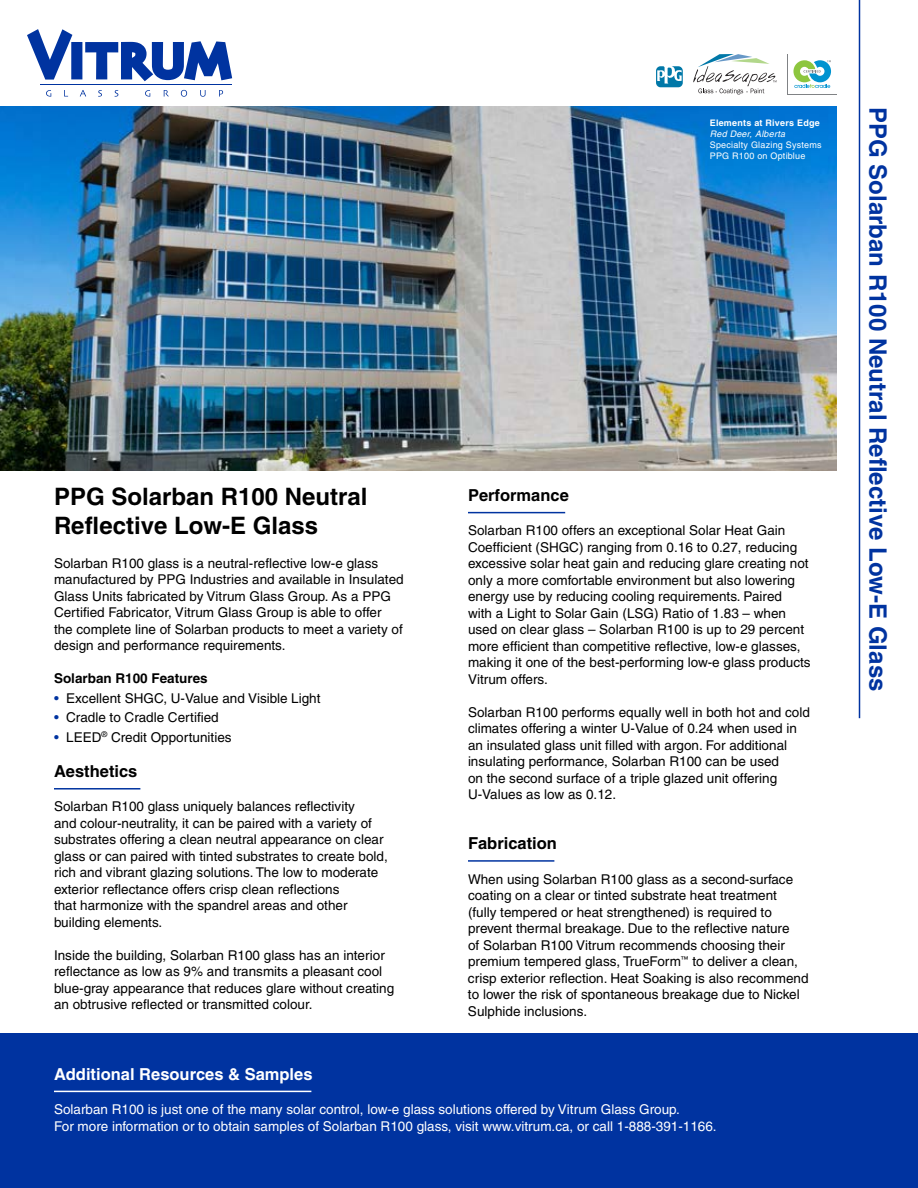
<style>
.page{position:relative;width:918px;height:1188px;background:#fff}
.page>*{position:absolute;margin:0;border:0;box-sizing:border-box;transform-origin:0 0}
.t1{font:700 24px/28.8px "Helvetica";color:#000}
.t2{font:700 24px "Helvetica";color:#0033a0}
.t3{font:700 16.5px "Helvetica";color:#000}
.t4{font:700 16.5px "Helvetica";color:#fff}
.t5{font:13.5px/16.5px "Helvetica";color:#000}
.t6{font:13.5px/16.5px "Helvetica";color:#fff}
.t7{font:700 13.5px "Helvetica";color:#000}
.t8{font:9px/10.8px "Helvetica";letter-spacing:.025em;color:#fff}
.t9{font:700 9px "Helvetica";letter-spacing:.025em;color:#fff}
.t10{font:italic 9px "Helvetica";letter-spacing:.025em;color:#fff}
.s1{color:#0033a0}
</style>
<div class="page">
<div style="left:0;top:1033px;width:918px;height:155px;background:#0033a0"></div>
<img style="left:0;top:107px;width:837px;height:364px">
<hr style="left:54px;top:788px;width:86px;height:2px;background:#0033a0">
<svg style="left:46px;top:90px;width:5px;height:7px"></svg>
<svg style="left:64px;top:90px;width:4px;height:7px"></svg>
<svg style="left:80px;top:90px;width:6px;height:7px"></svg>
<svg style="left:98px;top:90px;width:4px;height:7px"></svg>
<svg style="left:115px;top:90px;width:3px;height:7px"></svg>
<svg style="left:145px;top:90px;width:5px;height:7px"></svg>
<svg style="left:164px;top:90px;width:5px;height:7px"></svg>
<svg style="left:181px;top:90px;width:6px;height:7px"></svg>
<svg style="left:200px;top:90px;width:6px;height:7px"></svg>
<svg style="left:219px;top:90px;width:4px;height:7px"></svg>
<svg style="left:27px;top:29px;width:45px;height:51px"></svg>
<div style="left:71px;top:42px;width:11px;height:37px;background:#0033a0"></div>
<svg style="left:85px;top:41px;width:147px;height:40px"></svg>
<hr style="left:40px;top:84px;width:192px;height:1px;background:#0033a0">
<hr style="left:468px;top:512px;width:97px;height:1px;background:#0033a0">
<hr style="left:468px;top:860px;width:86px;height:2px;background:#0033a0">
<hr style="left:54px;top:1091px;width:257px;height:1px;background:#fff">
<svg style="left:793px;top:60px;width:38px;height:28px"></svg>
<svg style="left:656px;top:66px;width:27px;height:21px"></svg>
<svg style="left:693px;top:54px;width:84px;height:41px"></svg>
<hr style="left:859px;top:0;width:1px;height:718px;background:#0033a0">
<p class="t9" style="left:710px;top:118px;width:111px">Elements at Rivers Edge</p>
<p class="t10" style="left:710px;top:129px;width:77px">Red Deer, Alberta</p>
<p class="t8" style="left:710px;top:139px;width:113px">Specialty Glazing Systems<br>PPG R100 on Optiblue</p>
<h1 class="t1" style="left:54px;top:482px;width:315px">PPG Solarban R100 Neutral<br>Reflective Low-E Glass</h1>
<p class="t5" style="left:54px;top:555px;width:351px">Solarban R100 glass is a neutral-reflective low-e glass manufactured by PPG Industries and available in Insulated Glass Units fabricated by Vitrum Glass Group. As a PPG Certified Fabricator, Vitrum Glass Group is able to offer the complete line of Solarban products to meet a variety of design and performance requirements.</p>
<p class="t7" style="left:54px;top:670px;width:155px">Solarban R100 Features</p>
<p class="t5" style="left:54px;top:690px;width:268px"><span class="s1">•</span> Excellent SHGC, U-Value and Visible Light</p>
<p class="t5" style="left:54px;top:709px;width:166px"><span class="s1">•</span> Cradle to Cradle Certified</p>
<p class="t5" style="left:54px;top:729px;width:179px"><span class="s1">•</span> LEED<sup>®</sup> Credit Opportunities</p>
<p class="t3" style="left:54px;top:761px;width:85px">Aesthetics</p>
<p class="t5" style="left:54px;top:798px;width:335px">Solarban R100 glass uniquely balances reflectivity<br>and colour-neutrality, it can be paired with a variety of substrates offering a clean neutral appearance on clear glass or can paired with tinted substrates to create bold, rich and vibrant glazing solutions. The low to moderate exterior reflectance offers crisp clean reflections<br>that harmonize with the spandrel areas and other building elements.</p>
<p class="t5" style="left:54px;top:947px;width:342px">Inside the building, Solarban R100 glass has an interior reflectance as low as 9% and transmits a pleasant cool blue-gray appearance that reduces glare without creating an obtrusive reflected or transmitted colour.</p>
<p class="t3" style="left:468px;top:485px;width:102px">Performance</p>
<p class="t5" style="left:468px;top:522px;width:344px">Solarban R100 offers an exceptional Solar Heat Gain Coefficient (SHGC) ranging from 0.16 to 0.27, reducing excessive solar heat gain and reducing glare creating not only a more comfortable environment but also lowering energy use by reducing cooling requirements. Paired<br>with a Light to Solar Gain (LSG) Ratio of 1.83 – when used on clear glass – Solarban R100 is up to 29 percent more efficient than competitive reflective, low-e glasses, making it one of the best-performing low-e glass products Vitrum offers.</p>
<p class="t5" style="left:468px;top:704px;width:343px">Solarban R100 performs equally well in both hot and cold climates offering a winter U-Value of 0.24 when used in an insulated glass unit filled with argon. For additional insulating performance, Solarban R100 can be used<br>on the second surface of a triple glazed unit offering U-Values as low as 0.12.</p>
<p class="t3" style="left:468px;top:833px;width:90px">Fabrication</p>
<p class="t5" style="left:468px;top:871px;width:342px">When using Solarban R100 glass as a second-surface coating on a clear or tinted substrate heat treatment (fully tempered or heat strengthened) is required to prevent thermal breakage. Due to the reflective nature<br>of Solarban R100 Vitrum recommends choosing their premium tempered glass, TrueForm<sup>™</sup> to deliver a clean, crisp exterior reflection. Heat Soaking is also recommend to lower the risk of spontaneous breakage due to Nickel Sulphide inclusions.</p>
<p class="t4" style="left:54px;top:1064px;width:260px">Additional Resources &amp; Samples</p>
<p class="t6" style="left:54px;top:1101px;width:664px">Solarban R100 is just one of the many solar control, low-e glass solutions offered by Vitrum Glass Group.<br>For more information or to obtain samples of Solarban R100 glass, visit www.vitrum.ca, or call 1-888-391-1166.</p>
<h1 class="t2" style="left:893px;top:107px;width:586px;rotate:90deg">PPG Solarban R100 Neutral Reflective Low-E Glass</h1>
</div>
